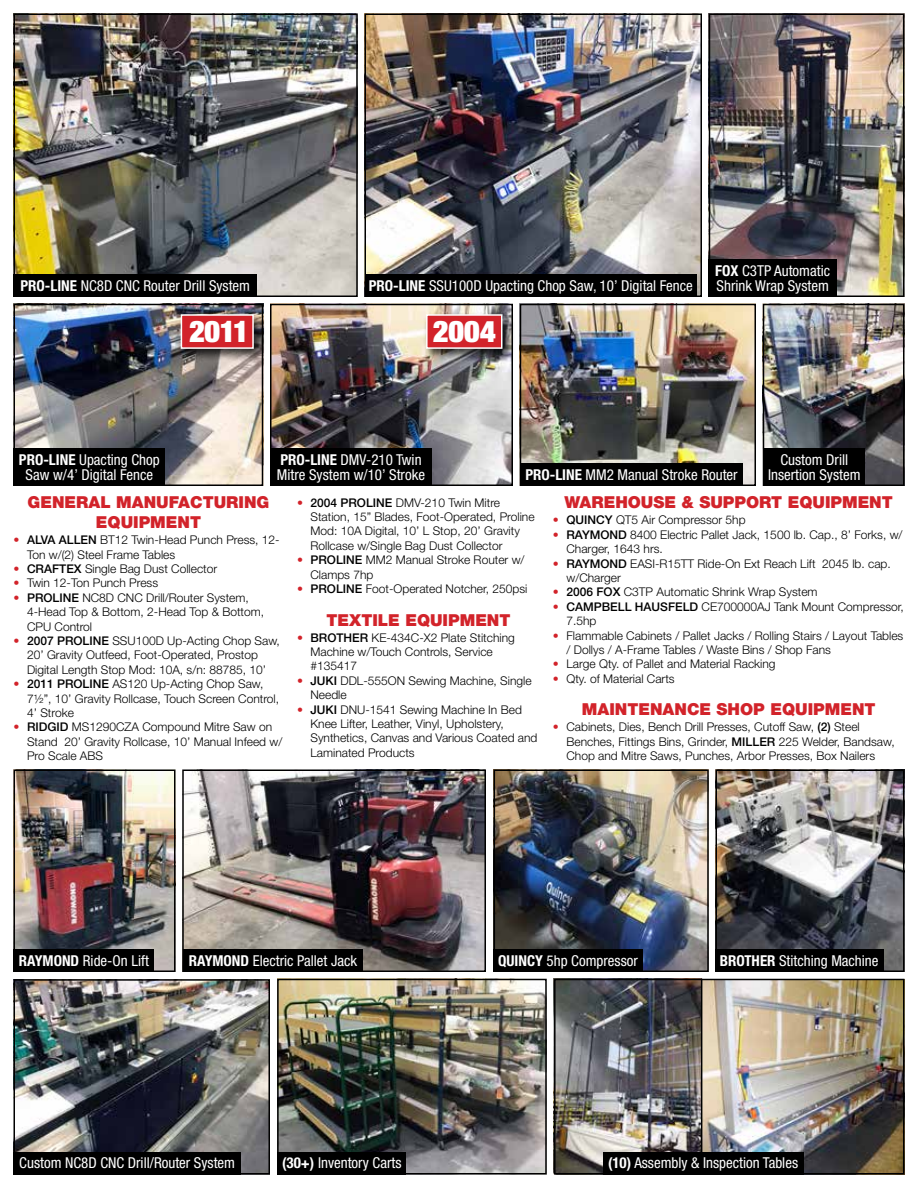
<style>
.page{position:relative;width:918px;height:1188px;background:#fff}
.page>*{position:absolute;margin:0;border:0;box-sizing:border-box;transform-origin:0 0}
.t1{font:900 expanded 29.85px "Helvetica Neue";color:#fff}
.t2{font:900 16.5px/19.8px "Helvetica Neue";color:#d2232a;text-align:center}
.t3{font:condensed 15px/15px "Helvetica Neue";color:#fff}
.t4{font:300 12px/14.4px "Helvetica Neue";color:#000}
.s1{font-weight:700}
.s2{color:#d2232a}
.s3{font-weight:500}
</style>
<div class="page">
<img style="left:17px;top:17px;width:338px;height:277px">
<div style="left:14px;top:14px;width:344px;height:283px;border:2px solid #000"></div>
<img style="left:367px;top:17px;width:332px;height:277px">
<div style="left:364px;top:14px;width:338px;height:283px;border:2px solid #000"></div>
<img style="left:273px;top:307px;width:237px;height:176px">
<div style="left:270px;top:304px;width:243px;height:182px;border:2px solid #000"></div>
<img style="left:523px;top:307px;width:230px;height:176px">
<div style="left:520px;top:304px;width:236px;height:182px;border:2px solid #000"></div>
<img style="left:17px;top:307px;width:243px;height:176px">
<div style="left:14px;top:304px;width:249px;height:182px;border:2px solid #000"></div>
<img style="left:712px;top:17px;width:189px;height:277px">
<div style="left:709px;top:14px;width:195px;height:283px;border:2px solid #000"></div>
<img style="left:17px;top:773px;width:156px;height:196px">
<div style="left:14px;top:770px;width:162px;height:202px;border:2px solid #000"></div>
<img style="left:185px;top:773px;width:298px;height:196px">
<div style="left:182px;top:770px;width:304px;height:202px;border:2px solid #000"></div>
<img style="left:497px;top:773px;width:209px;height:196px">
<div style="left:494px;top:770px;width:215px;height:202px;border:2px solid #000"></div>
<img style="left:766px;top:307px;width:135px;height:176px">
<div style="left:763px;top:304px;width:141px;height:182px;border:2px solid #000"></div>
<img style="left:17px;top:982px;width:250px;height:189px">
<div style="left:14px;top:979px;width:256px;height:195px;border:2px solid #000"></div>
<img style="left:280px;top:982px;width:264px;height:189px">
<div style="left:277px;top:979px;width:270px;height:195px;border:2px solid #000"></div>
<img style="left:719px;top:773px;width:182px;height:196px">
<div style="left:716px;top:770px;width:188px;height:202px;border:2px solid #000"></div>
<img style="left:557px;top:982px;width:344px;height:189px">
<div style="left:554px;top:979px;width:350px;height:195px;border:2px solid #000"></div>
<hr style="left:701px;top:979px;width:1px;height:195px;background:#000">
<div style="left:14px;top:274px;width:243px;height:23px;background:#000"></div>
<div style="left:423px;top:311px;width:92px;height:50px;background:#000;opacity:.75"></div>
<div style="left:426px;top:314px;width:76px;height:35px;background:#d2232a;border:2px solid #fff"></div>
<div style="left:365px;top:274px;width:332px;height:23px;background:#000"></div>
<div style="left:708px;top:259px;width:129px;height:38px;background:#000"></div>
<div style="left:178px;top:311px;width:88px;height:50px;background:#000;opacity:.75"></div>
<div style="left:181px;top:314px;width:73px;height:35px;background:#d2232a;border:2px solid #fff"></div>
<div style="left:14px;top:448px;width:151px;height:38px;background:#000"></div>
<div style="left:270px;top:448px;width:162px;height:38px;background:#000"></div>
<div style="left:521px;top:463px;width:221px;height:23px;background:#000"></div>
<div style="left:764px;top:448px;width:101px;height:38px;background:#000"></div>
<div style="left:183px;top:949px;width:180px;height:23px;background:#000"></div>
<div style="left:494px;top:949px;width:149px;height:23px;background:#000"></div>
<div style="left:715px;top:949px;width:168px;height:23px;background:#000"></div>
<div style="left:14px;top:949px;width:140px;height:23px;background:#000"></div>
<div style="left:278px;top:1152px;width:128px;height:22px;background:#000"></div>
<div style="left:14px;top:1152px;width:227px;height:22px;background:#000"></div>
<div style="left:603px;top:1152px;width:201px;height:22px;background:#000"></div>
<p class="t3" style="left:20px;top:278px;width:231px"><span class="s1">PRO-LINE</span> NC8D CNC Router Drill System</p>
<h1 class="t1" style="left:189px;top:312px;width:61px">2011</h1>
<p class="t3" style="left:369px;top:278px;width:326px"><span class="s1">PRO-LINE</span> SSU100D Upacting Chop Saw, 10’ Digital Fence</p>
<h1 class="t1" style="left:433px;top:312px;width:64px">2004</h1>
<p class="t3" style="left:715px;top:263px;width:117px"><span class="s1">FOX</span> C3TP Automatic<br>Shrink Wrap System</p>
<p class="t3" style="left:19px;top:452px;width:142px;text-align:center"><span class="s1">PRO-LINE</span> Upacting Chop<br>Saw w/4’ Digital Fence</p>
<p class="t3" style="left:277px;top:452px;width:150px"><span class="s1">PRO-LINE</span> DMV-210 Twin<br>Mitre System w/10’ Stroke</p>
<p class="t3" style="left:525px;top:467px;width:214px"><span class="s1">PRO-LINE</span> MM2 Manual Stroke Router</p>
<p class="t3" style="left:768px;top:452px;width:94px;text-align:center">Custom Drill<br>Insertion System</p>
<h2 class="t2" style="left:28px;top:493px;width:243px">GENERAL MANUFACTURING<br>EQUIPMENT</h2>
<p class="t4" style="left:27px;top:532px;width:254px;text-indent:-14px"><span class="s2">•</span> <span class="s3">ALVA ALLEN</span> BT12 Twin-Head Punch Press, 12-<br>Ton w/(2) Steel Frame Tables</p>
<p class="t4" style="left:14px;top:561px;width:205px"><span class="s2">•</span> <span class="s3">CRAFTEX</span> Single Bag Dust Collector</p>
<p class="t4" style="left:14px;top:576px;width:146px"><span class="s2">•</span> Twin 12-Ton Punch Press</p>
<p class="t4" style="left:27px;top:590px;width:239px;text-indent:-14px"><span class="s2">•</span> <span class="s3">PROLINE</span> NC8D CNC Drill/Router System,<br>4-Head Top &amp; Bottom, 2-Head Top &amp; Bottom,<br>CPU Control</p>
<p class="t4" style="left:27px;top:633px;width:254px;text-indent:-14px"><span class="s2">•</span> <span class="s3">2007 PROLINE</span> SSU100D Up-Acting Chop Saw,<br>20’ Gravity Outfeed, Foot-Operated, Prostop<br>Digital Length Stop Mod: 10A, s/n: 88785, 10’</p>
<p class="t4" style="left:27px;top:676px;width:254px;text-indent:-14px"><span class="s2">•</span> <span class="s3">2011 PROLINE</span> AS120 Up-Acting Chop Saw,<br>7½”, 10’ Gravity Rollcase, Touch Screen Control,<br>4’ Stroke</p>
<p class="t4" style="left:27px;top:720px;width:257px;text-indent:-14px"><span class="s2">•</span> <span class="s3">RIDGID</span> MS1290CZA Compound Mitre Saw on<br>Stand 20’ Gravity Rollcase, 10’ Manual Infeed w/<br>Pro Scale ABS</p>
<p class="t4" style="left:310px;top:495px;width:226px;text-indent:-14px"><span class="s2">•</span> <span class="s3">2004 PROLINE</span> DMV-210 Twin Mitre Station, 15” Blades, Foot-Operated, Proline Mod: 10A Digital, 10’ L Stop, 20’ Gravity Rollcase w/Single Bag Dust Collector</p>
<p class="t4" style="left:310px;top:553px;width:216px;text-indent:-14px"><span class="s2">•</span> <span class="s3">PROLINE</span> MM2 Manual Stroke Router w/<br>Clamps 7hp</p>
<p class="t4" style="left:297px;top:581px;width:232px"><span class="s2">•</span> <span class="s3">PROLINE</span> Foot-Operated Notcher, 250psi</p>
<h2 class="t2" style="left:326px;top:610px;width:186px">TEXTILE EQUIPMENT</h2>
<p class="t4" style="left:310px;top:630px;width:206px;text-indent:-14px"><span class="s2">•</span> <span class="s3">BROTHER</span> KE-434C-X2 Plate Stitching<br>Machine w/Touch Controls, Service #135417</p>
<p class="t4" style="left:310px;top:673px;width:223px;text-indent:-14px"><span class="s2">•</span> <span class="s3">JUKI</span> DDL-555ON Sewing Machine, Single<br>Needle</p>
<p class="t4" style="left:310px;top:702px;width:228px;text-indent:-14px"><span class="s2">•</span> <span class="s3">JUKI</span> DNU-1541 Sewing Machine In Bed Knee Lifter, Leather, Vinyl, Upholstery, Synthetics, Canvas and Various Coated and Laminated Products</p>
<h2 class="t2" style="left:565px;top:493px;width:330px">WAREHOUSE &amp; SUPPORT EQUIPMENT</h2>
<p class="t4" style="left:553px;top:513px;width:194px"><span class="s2">•</span> <span class="s3">QUINCY</span> QT5 Air Compressor 5hp</p>
<p class="t4" style="left:566px;top:527px;width:338px;text-indent:-14px"><span class="s2">•</span> <span class="s3">RAYMOND</span> 8400 Electric Pallet Jack, 1500 lb. Cap., 8’ Forks, w/<br>Charger, 1643 hrs.</p>
<p class="t4" style="left:566px;top:556px;width:326px;text-indent:-14px"><span class="s2">•</span> <span class="s3">RAYMOND</span> EASI-R15TT Ride-On Ext Reach Lift 2045 lb. cap. w/Charger</p>
<p class="t4" style="left:553px;top:585px;width:266px"><span class="s2">•</span> <span class="s3">2006 FOX</span> C3TP Automatic Shrink Wrap System</p>
<p class="t4" style="left:566px;top:599px;width:339px;text-indent:-14px"><span class="s2">•</span> <span class="s3">CAMPBELL HAUSFELD</span> CE700000AJ Tank Mount Compressor,<br>7.5hp</p>
<p class="t4" style="left:566px;top:628px;width:338px;text-indent:-14px"><span class="s2">•</span> Flammable Cabinets / Pallet Jacks / Rolling Stairs / Layout Tables / Dollys / A-Frame Tables / Waste Bins / Shop Fans</p>
<p class="t4" style="left:553px;top:657px;width:224px"><span class="s2">•</span> Large Qty. of Pallet and Material Racking</p>
<p class="t4" style="left:553px;top:671px;width:123px"><span class="s2">•</span> Qty. of Material Carts</p>
<h2 class="t2" style="left:582px;top:700px;width:295px">MAINTENANCE SHOP EQUIPMENT</h2>
<p class="t4" style="left:566px;top:720px;width:330px;text-indent:-14px"><span class="s2">•</span> Cabinets, Dies, Bench Drill Presses, Cutoff Saw, <span class="s3">(2)</span> Steel<br>Benches, Fittings Bins, Grinder, <span class="s3">MILLER</span> 225 Welder, Bandsaw,<br>Chop and Mitre Saws, Punches, Arbor Presses, Box Nailers</p>
<p class="t3" style="left:19px;top:953px;width:132px"><span class="s1">RAYMOND</span> Ride-On Lift</p>
<p class="t3" style="left:189px;top:953px;width:170px"><span class="s1">RAYMOND</span> Electric Pallet Jack</p>
<p class="t3" style="left:498px;top:953px;width:141px"><span class="s1">QUINCY</span> 5hp Compressor</p>
<p class="t3" style="left:720px;top:953px;width:160px"><span class="s1">BROTHER</span> Stitching Machine</p>
<p class="t3" style="left:19px;top:1155px;width:217px">Custom NC8D CNC Drill/Router System</p>
<p class="t3" style="left:282px;top:1155px;width:121px"><span class="s1">(30+)</span> Inventory Carts</p>
<p class="t3" style="left:608px;top:1155px;width:192px"><span class="s1">(10)</span> Assembly &amp; Inspection Tables</p>
</div>
